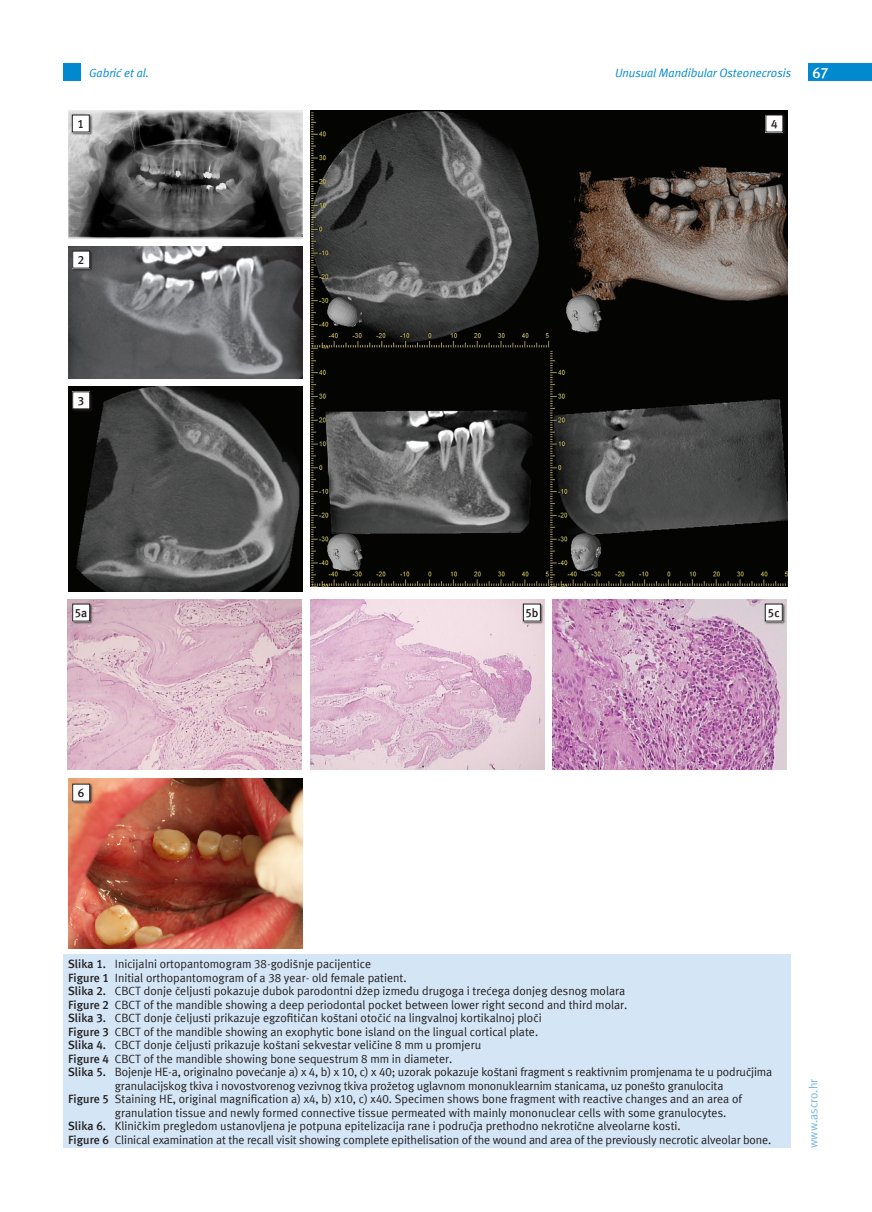
<style>
.page{position:relative;width:872px;height:1212px;background:#fff}
.page>*{position:absolute;margin:0;border:0;box-sizing:border-box;transform-origin:0 0}
.t1{font:700 15px "Meta ASC";color:#fff}
.t2{font:12px "Meta ASC";color:#231f20}
.t3{font:italic 12px "Meta ASC";color:#0089cf}
.t4{font:12px "Meta ASC";color:#77b6e4}
.t5{font:700 12px "Meta ASC";color:#231f20}
.s1{font-weight:700}
</style>
<div class="page">
<div style="left:64px;top:64px;width:17px;height:17px;background:#0089cf"></div>
<div style="left:808px;top:64px;width:64px;height:17px;background:#0089cf"></div>
<div style="left:64px;top:955px;width:727px;height:193px;background:#d4e6f6"></div>
<img style="left:68px;top:111px;width:234px;height:127px">
<img style="left:68px;top:247px;width:234px;height:131px">
<img style="left:68px;top:387px;width:234px;height:204px">
<img style="left:310px;top:111px;width:477px;height:476px">
<img style="left:68px;top:600px;width:234px;height:170px">
<img style="left:310px;top:600px;width:234px;height:170px">
<img style="left:553px;top:600px;width:234px;height:170px">
<img style="left:68px;top:778px;width:234px;height:170px">
<div style="left:72px;top:114px;width:21px;height:21px;background:#231f20;opacity:.75"></div>
<div style="left:72px;top:115px;width:17px;height:17px;background:#fff"></div>
<div style="left:765px;top:114px;width:21px;height:21px;background:#231f20;opacity:.75"></div>
<div style="left:766px;top:115px;width:17px;height:17px;background:#fff"></div>
<div style="left:72px;top:250px;width:21px;height:21px;background:#231f20;opacity:.75"></div>
<div style="left:73px;top:251px;width:17px;height:17px;background:#fff"></div>
<div style="left:72px;top:251px;width:18px;height:17px;border:1px solid #231f20"></div>
<div style="left:72px;top:391px;width:21px;height:21px;background:#131211"></div>
<div style="left:73px;top:392px;width:17px;height:17px;background:#fff"></div>
<div style="left:72px;top:392px;width:18px;height:17px;border:1px solid #231f20"></div>
<div style="left:72px;top:603px;width:21px;height:21px;background:#231f20;opacity:.75"></div>
<div style="left:73px;top:604px;width:17px;height:17px;background:#fff"></div>
<div style="left:72px;top:604px;width:18px;height:17px;border:1px solid #231f20"></div>
<div style="left:72px;top:783px;width:21px;height:21px;background:#231f20;opacity:.75"></div>
<div style="left:73px;top:784px;width:17px;height:17px;background:#fff"></div>
<div style="left:72px;top:784px;width:18px;height:17px;border:1px solid #231f20"></div>
<div style="left:522px;top:603px;width:22px;height:21px;background:#231f20;opacity:.75"></div>
<div style="left:523px;top:604px;width:17px;height:17px;background:#fff"></div>
<div style="left:764px;top:603px;width:21px;height:21px;background:#231f20;opacity:.75"></div>
<div style="left:765px;top:604px;width:17px;height:17px;background:#fff"></div>
<p class="t3" style="left:89px;top:66px;width:61px">Gabrić et al.</p>
<p class="t3" style="left:615px;top:66px;width:177px">Unusual Mandibular Osteonecrosis</p>
<p class="t1" style="left:812px;top:64px;width:18px">67</p>
<p class="t5" style="left:78px;top:117px;width:8px">1</p>
<p class="t5" style="left:771px;top:117px;width:8px">4</p>
<p class="t5" style="left:78px;top:253px;width:8px">2</p>
<p class="t5" style="left:78px;top:394px;width:8px">3</p>
<p class="t5" style="left:75px;top:606px;width:14px">5a</p>
<p class="t5" style="left:525px;top:606px;width:14px">5b</p>
<p class="t5" style="left:768px;top:606px;width:13px">5c</p>
<p class="t5" style="left:78px;top:786px;width:8px">6</p>
<p class="t2" style="left:68px;top:957px;width:304px"><span class="s1">Slika 1.</span> Inicijalni ortopantomogram 38-godišnje pacijentice</p>
<p class="t2" style="left:68px;top:971px;width:340px"><span class="s1">Figure 1</span> Initial orthopantomogram of a 38 year- old female patient.</p>
<p class="t2" style="left:68px;top:984px;width:558px"><span class="s1">Slika 2.</span> CBCT donje čeljusti pokazuje dubok parodontni džep između drugoga i trećega donjeg desnog molara</p>
<p class="t2" style="left:68px;top:998px;width:561px"><span class="s1">Figure 2</span> CBCT of the mandible showing a deep periodontal pocket between lower right second and third molar.</p>
<p class="t2" style="left:68px;top:1011px;width:475px"><span class="s1">Slika 3.</span> CBCT donje čeljusti prikazuje egzofitičan koštani otočić na lingvalnoj kortikalnoj ploči</p>
<p class="t2" style="left:68px;top:1025px;width:471px"><span class="s1">Figure 3</span> CBCT of the mandible showing an exophytic bone island on the lingual cortical plate.</p>
<p class="t2" style="left:68px;top:1038px;width:415px"><span class="s1">Slika 4.</span> CBCT donje čeljusti prikazuje koštani sekvestar veličine 8 mm u promjeru</p>
<p class="t2" style="left:68px;top:1052px;width:386px"><span class="s1">Figure 4</span> CBCT of the mandible showing bone sequestrum 8 mm in diameter.</p>
<p class="t2" style="left:68px;top:1065px;width:705px"><span class="s1">Slika 5.</span> Bojenje HE-a, originalno povećanje a) x 4, b) x 10, c) x 40; uzorak pokazuje koštani fragment s reaktivnim promjenama te u područjima</p>
<p class="t2" style="left:115px;top:1079px;width:610px">granulacijskog tkiva i novostvorenog vezivnog tkiva prožetog uglavnom mononuklearnim stanicama, uz ponešto granulocita</p>
<p class="t2" style="left:68px;top:1092px;width:675px"><span class="s1">Figure 5</span> Staining HE, original magnification a) x4, b) x10, c) x40. Specimen shows bone fragment with reactive changes and an area of</p>
<p class="t2" style="left:115px;top:1106px;width:613px">granulation tissue and newly formed connective tissue permeated with mainly mononuclear cells with some granulocytes.</p>
<p class="t2" style="left:68px;top:1119px;width:614px"><span class="s1">Slika 6.</span> Kliničkim pregledom ustanovljena je potpuna epitelizacija rane i područja prethodno nekrotične alveolarne kosti.</p>
<p class="t2" style="left:68px;top:1133px;width:704px"><span class="s1">Figure 6</span> Clinical examination at the recall visit showing complete epithelisation of the wound and area of the previously necrotic alveolar bone.</p>
<p class="t4" style="left:806px;top:1148px;width:71px;rotate:-90deg">www.ascro.hr</p>
</div>
